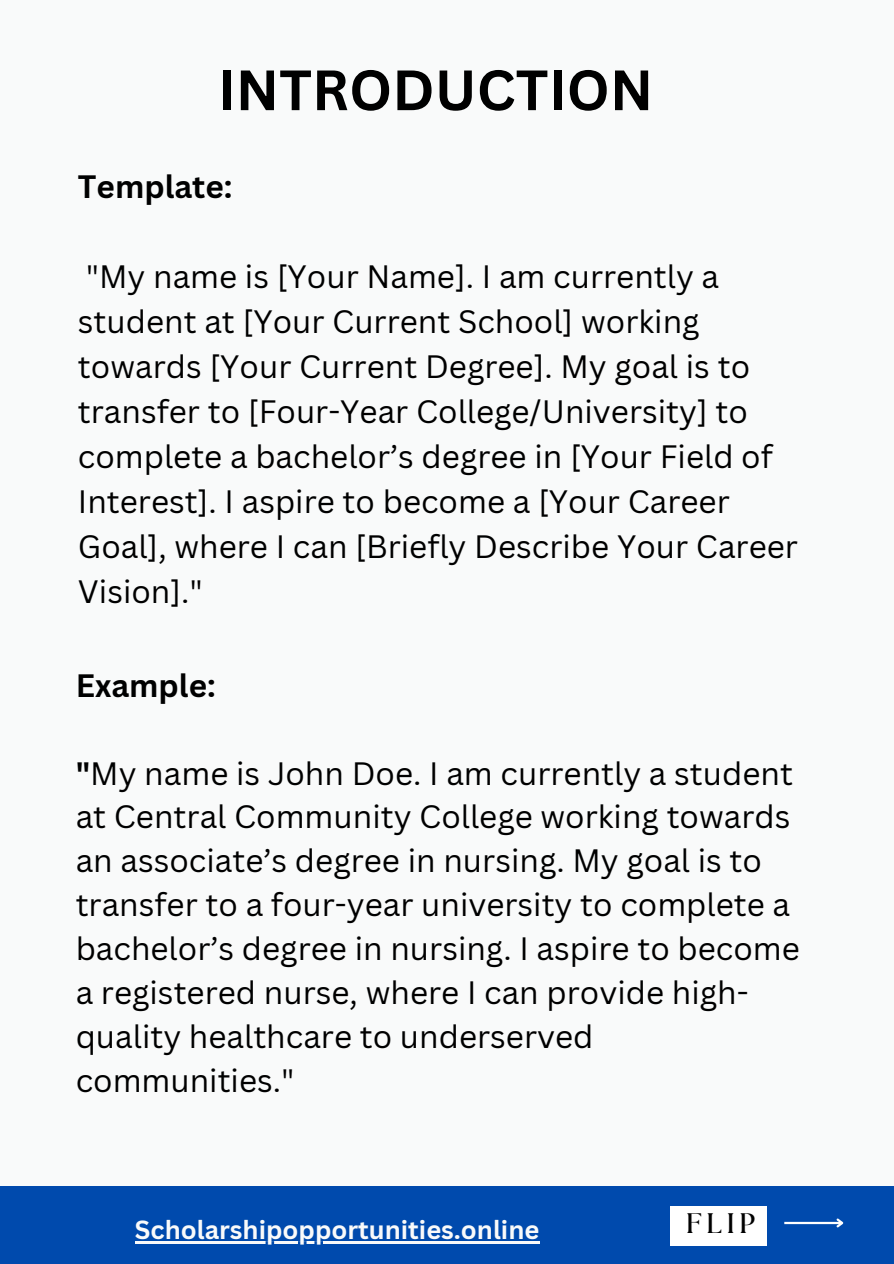
<style>
.page{position:relative;width:894px;height:1264px;background:#fff}
.page>*{position:absolute;margin:0;border:0;box-sizing:border-box;transform-origin:0 0}
.t1{font:700 55.5px "Canva Sans";color:#000}
.t2{font:31.5px/43.8px "Canva Sans";color:#000}
.t3{font:700 31.5px "Canva Sans";color:#000}
.t4{font:700 28.2px "The Seasons";color:#000}
.t5{font:700 25.5px "Canva Sans";color:#f9fafa}
.s1{font-weight:700}
</style>
<div class="page">
<div style="left:0;top:0;width:893px;height:1263px;background:#f9fafa"></div>
<div style="left:0;top:1186px;width:893px;height:77px;background:#004aad"></div>
<hr style="left:784px;top:1221px;width:57px;height:3px;background:#fff">
<svg style="left:834px;top:1218px;width:10px;height:10px"></svg>
<div style="left:669px;top:1205px;width:97px;height:40px;background:#fff"></div>
<hr style="left:135px;top:1241px;width:404px;height:2px;background:#f9fafa">
<h2 class="t1" style="left:217px;top:51px;width:437px">INTRODUCTION</h2>
<p class="t3" style="left:78px;top:164px;width:156px">Template:</p>
<h4 class="t2" style="left:78px;top:253px;width:721px;line-height:45px">"My name is [Your Name]. I am currently a student at [Your Current School] working towards [Your Current Degree]. My goal is to transfer to [Four-Year College/University] to complete a bachelor’s degree in [Your Field of Interest]. I aspire to become a [Your Career Goal], where I can [Briefly Describe Your Career Vision]."</h4>
<h2 class="t3" style="left:76px;top:663px;width:141px">Example:</h2>
<h3 class="t2" style="left:76px;top:750px;width:725px"><span class="s1">"</span>My name is John Doe. I am currently a student at Central Community College working towards an associate’s degree in nursing. My goal is to transfer to a four-year university to complete a bachelor’s degree in nursing. I aspire to become a registered nurse, where I can provide high&shy;quality healthcare to underserved communities."</h3>
<h3 class="t5" style="left:135px;top:1212px;width:406px">Scholarshipopportunities.online</h3>
<h1 class="t4" style="left:685px;top:1210px;width:71px">FLIP</h1>
</div>
